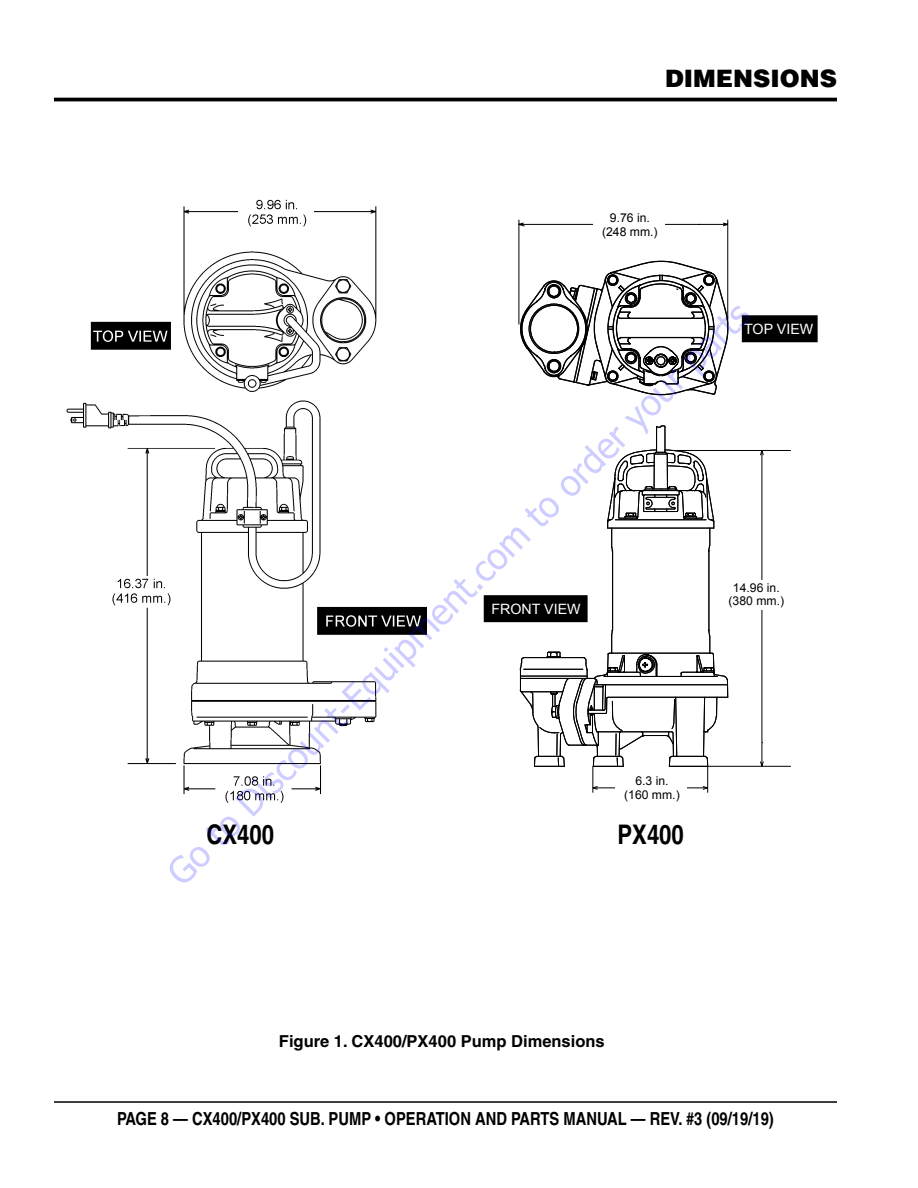
<style>
.page{position:relative;width:918px;height:1188px;background:#fff}
.page>*{position:absolute;margin:0;border:0;box-sizing:border-box;transform-origin:0 0}
.t1{font:36px "Tahoma";color:rgb(0 0 255/.2)}
.t2{font:700 condensed 27px "Helvetica";color:#000}
.t3{font:900 24px "Helvetica";color:#000}
.t4{font:700 condensed 18px "Helvetica";color:#000}
.t5{font:700 16.5px "Helvetica";color:#000}
.t6{font:14.25px "Arial";color:#fff}
.t7{font:12.15px/13.6px "Arial";color:#000;text-align:center}
</style>
<div class="page">
<hr style="left:54px;top:1101px;width:783px;height:2px;background:#000">
<hr style="left:54px;top:98px;width:783px;height:3px;background:#000">
<img style="left:66px;top:199px;width:361px;height:604px">
<svg style="left:760px;top:451px;width:4px;height:315px"></svg>
<div style="left:484px;top:596px;width:103px;height:26px;background:#000"></div>
<svg style="left:656px;top:425px;width:10px;height:3px"></svg>
<svg style="left:518px;top:219px;width:211px;height:177px"></svg>
<hr style="left:762px;top:451px;width:1px;height:314px;background:#000">
<div style="left:720px;top:580px;width:71px;height:30px;background:#fff"></div>
<hr style="left:708px;top:766px;width:83px;height:1px;background:#000">
<hr style="left:673px;top:450px;width:118px;height:1px;background:#000">
<svg style="left:519px;top:449px;width:210px;height:344px"></svg>
<div style="left:615px;top:773px;width:72px;height:30px;background:#fff"></div>
<div style="left:742px;top:316px;width:75px;height:26px;background:#000"></div>
<h3 class="t3" style="left:665px;top:63px;width:173px">DIMENSIONS</h3>
<p class="t7" style="left:602px;top:211px;width:57px">9.76 in. (248 mm.)</p>
<h1 class="t1" style="left:156px;top:861px;width:807px;rotate:-45deg">Go to Discount-Equipment.com to order your parts</h1>
<p class="t6" style="left:744px;top:322px;width:71px">TOP VIEW</p>
<p class="t7" style="left:729px;top:581px;width:57px">14.96 in. (380 mm.)</p>
<p class="t6" style="left:492px;top:601px;width:91px">FRONT VIEW</p>
<p class="t7" style="left:624px;top:774px;width:57px">6.3 in. (160 mm.)</p>
<h2 class="t2" style="left:206px;top:818px;width:69px">CX400</h2>
<h2 class="t2" style="left:617px;top:818px;width:68px">PX400</h2>
<p class="t5" style="left:279px;top:1031px;width:327px">Figure 1. CX400/PX400 Pump Dimensions</p>
<p class="t4" style="left:117px;top:1108px;width:658px">PAGE 8 — CX400/PX400 SUB. PUMP • OPERATION AND PARTS MANUAL — REV. #3 (09/19/19)</p>
</div>
